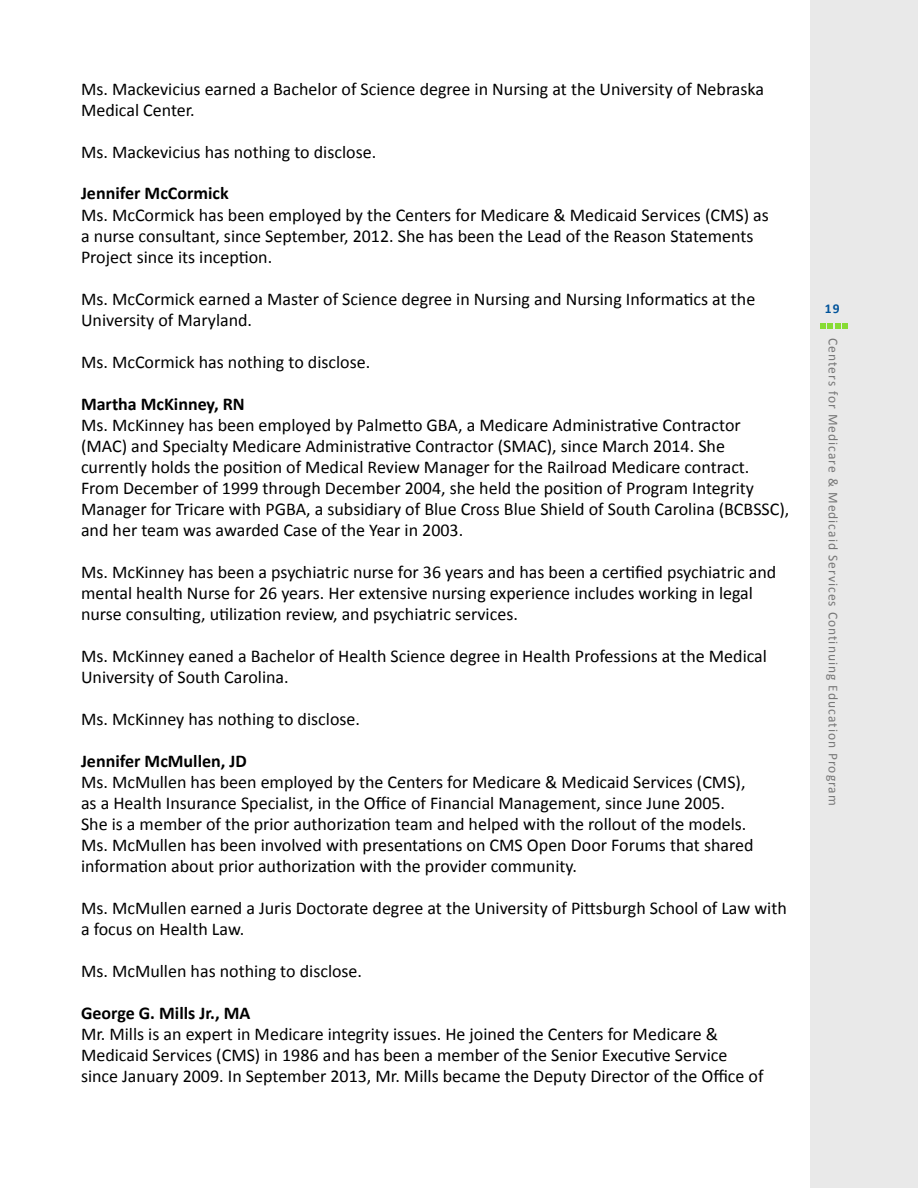
<style>
.page{position:relative;width:918px;height:1188px;background:#fff}
.page>*{position:absolute;margin:0;border:0;box-sizing:border-box;transform-origin:0 0}
.t1{font:18px/21px "Calibri";color:#000}
.t2{font:13.5px "Calibri";letter-spacing:.075em;color:#777}
.t3{font:700 13.5px "Calibri";color:#00539b}
.s1{font-weight:700}
</style>
<div class="page">
<div style="left:810px;top:0;width:108px;height:1188px;background:#e9e9e9"></div>
<svg style="left:820px;top:323px;width:28px;height:6px"></svg>
<p class="t1" style="left:81px;top:78px;width:685px">Ms. Mackevicius earned a Bachelor of Science degree in Nursing at the University of Nebraska<br>Medical Center.</p>
<p class="t1" style="left:81px;top:141px;width:297px">Ms. Mackevicius has nothing to disclose.</p>
<p class="t1" style="left:81px;top:183px;width:689px"><span class="s1">Jennifer McCormick<br></span>Ms. McCormick has been employed by the Centers for Medicare &amp; Medicaid Services (CMS) as a nurse consultant, since September, 2012. She has been the Lead of the Reason Statements Project since its inception.</p>
<p class="t1" style="left:81px;top:288px;width:676px">Ms. McCormick earned a Master of Science degree in Nursing and Nursing Informatics at the<br>University of Maryland.</p>
<p class="t1" style="left:81px;top:351px;width:291px">Ms. McCormick has nothing to disclose.</p>
<p class="t1" style="left:81px;top:393px;width:710px"><span class="s1">Martha McKinney, RN<br></span>Ms. McKinney has been employed by Palmetto GBA, a Medicare Administrative Contractor (MAC) and Specialty Medicare Administrative Contractor (SMAC), since March 2014. She currently holds the position of Medical Review Manager for the Railroad Medicare contract.<br>From December of 1999 through December 2004, she held the position of Program Integrity Manager for Tricare with PGBA, a subsidiary of Blue Cross Blue Shield of South Carolina (BCBSSC), and her team was awarded Case of the Year in 2003.</p>
<p class="t1" style="left:81px;top:561px;width:697px">Ms. McKinney has been a psychiatric nurse for 36 years and has been a certified psychiatric and mental health Nurse for 26 years. Her extensive nursing experience includes working in legal nurse consulting, utilization review, and psychiatric services.</p>
<p class="t1" style="left:81px;top:645px;width:688px">Ms. McKinney eaned a Bachelor of Health Science degree in Health Professions at the Medical<br>University of South Carolina.</p>
<p class="t1" style="left:81px;top:708px;width:281px">Ms. McKinney has nothing to disclose.</p>
<p class="t1" style="left:81px;top:750px;width:674px"><span class="s1">Jennifer McMullen, JD<br></span>Ms. McMullen has been employed by the Centers for Medicare &amp; Medicaid Services (CMS), as a Health Insurance Specialist, in the Office of Financial Management, since June 2005.<br>She is a member of the prior authorization team and helped with the rollout of the models.<br>Ms. McMullen has been involved with presentations on CMS Open Door Forums that shared information about prior authorization with the provider community.</p>
<p class="t1" style="left:81px;top:897px;width:707px">Ms. McMullen earned a Juris Doctorate degree at the University of Pittsburgh School of Law with a focus on Health Law.</p>
<p class="t1" style="left:81px;top:960px;width:283px">Ms. McMullen has nothing to disclose.</p>
<p class="t1" style="left:81px;top:1002px;width:684px"><span class="s1">George G. Mills Jr., MA<br></span>Mr. Mills is an expert in Medicare integrity issues. He joined the Centers for Medicare &amp; Medicaid Services (CMS) in 1986 and has been a member of the Senior Executive Service since January 2009. In September 2013, Mr. Mills became the Deputy Director of the Office of</p>
<p class="t3" style="left:825px;top:300px;width:16px">19</p>
<p class="t2" style="left:842px;top:338px;width:469px;rotate:90deg">Centers for Medicare &amp; Medicaid Services Continuing Education Program</p>
</div>
